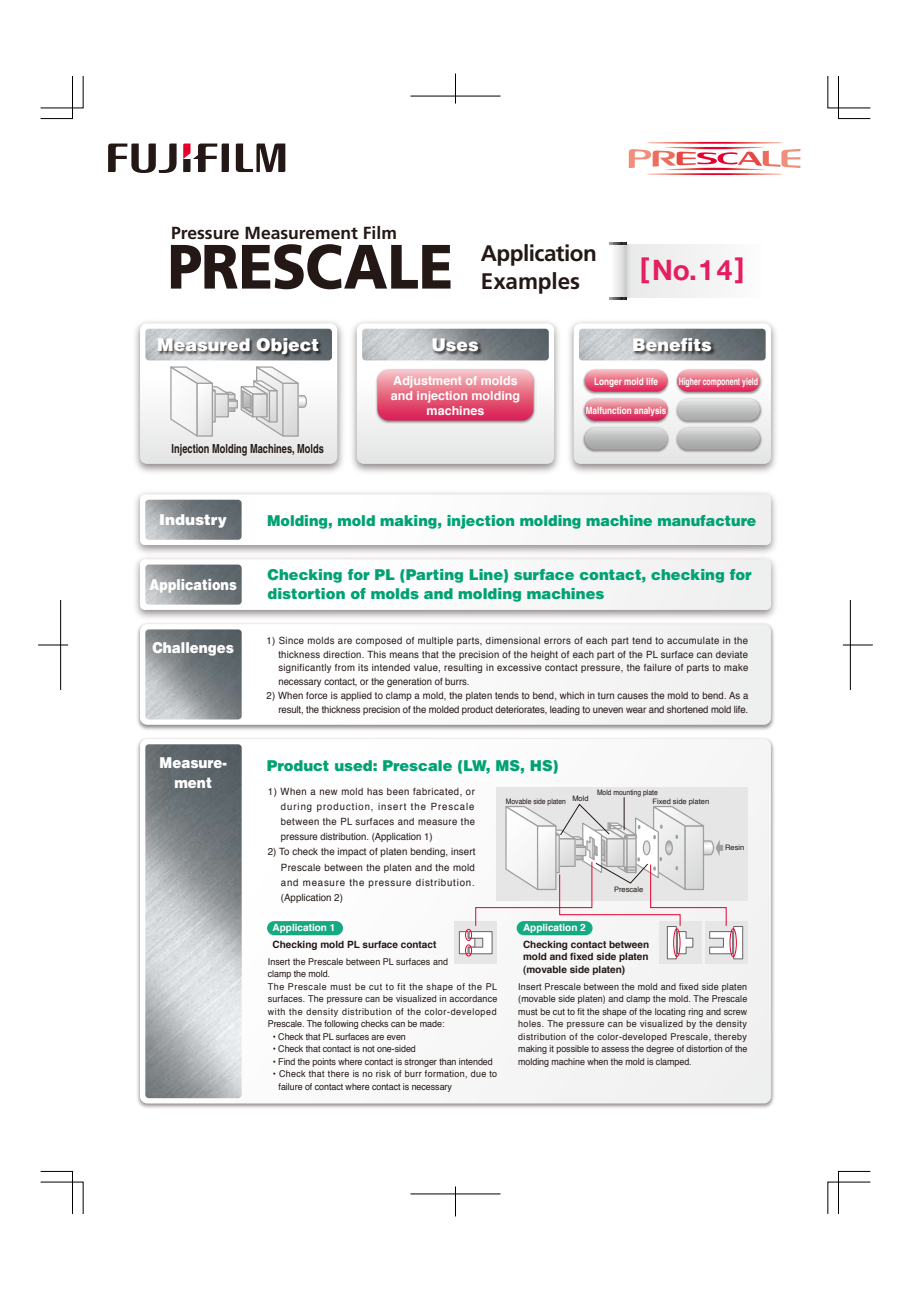
<style>
.page{position:relative;width:911px;height:1290px;background:#fff}
.page>*{position:absolute;margin:0;border:0;box-sizing:border-box;transform-origin:0 0}
.t1{font:900 62.5px "Frutiger";color:#231815;scale:.9 1}
.t2{font:700 28px "Helvetica Neue";color:#e61d5e}
.t3{font:700 22.5px "Frutiger";letter-spacing:-.02em;color:#231815}
.t4{font:900 17.5px "Helvetica";color:#fff}
.t5{font:700 17.5px "Frutiger";color:#231815}
.t6{font:900 15px/18.8px "Helvetica";color:#00a273}
.t7{font:900 15px "Helvetica";color:#00a273;scale:.95 1}
.t8{font:900 15px/20px "Helvetica";color:#fff;text-align:center;scale:.9 1}
.t9{font:900 15px "Helvetica";color:#fff;scale:.85 1}
.t10{font:900 15px "Helvetica";color:#fff}
.t11{font:700 12.5px/15px "Helvetica";color:#fff;text-align:center}
.t12{font:700 condensed 12.5px "Helvetica";color:#231815;scale:.9 1}
.t13{font:10px/13.8px "Helvetica";color:#231815;text-align:justify;scale:.95 1}
.t14{font:10px/15px "Helvetica";color:#231815;text-align:justify}
.t15{font:700 10px/16.2px "Helvetica";color:#231815}
.t16{font:700 condensed 10px "Helvetica";color:#fff}
.t17{font:700 condensed 10px "Helvetica";color:#fff;scale:.85 1}
.t18{font:9.38px/12.5px "Helvetica";color:#231815;scale:.95 1}
.t19{font:9.38px/12.5px "Helvetica";letter-spacing:.02em;color:#231815;scale:.95 1}
.t20{font:7.5px "Helvetica";color:#231815;scale:.9 1}
.t21{font:7.5px "Helvetica";color:#231815}
.s1{color:#fff}
</style>
<div class="page">
<img style="left:137px;top:738px;width:637px;height:370px">
<svg style="left:140px;top:739px;width:631px;height:364px"></svg>
<img style="left:135px;top:560px;width:641px;height:59px">
<svg style="left:140px;top:559px;width:631px;height:51px"></svg>
<img style="left:135px;top:492px;width:641px;height:67px">
<svg style="left:140px;top:494px;width:631px;height:51px"></svg>
<img style="left:145px;top:564px;width:97px;height:41px">
<img style="left:145px;top:500px;width:97px;height:40px">
<img style="left:137px;top:623px;width:638px;height:107px">
<svg style="left:140px;top:624px;width:631px;height:101px"></svg>
<img style="left:145px;top:629px;width:97px;height:90px">
<img style="left:135px;top:321px;width:208px;height:152px">
<img style="left:352px;top:321px;width:207px;height:152px">
<svg style="left:357px;top:323px;width:197px;height:141px"></svg>
<img style="left:362px;top:329px;width:187px;height:31px">
<img style="left:569px;top:321px;width:207px;height:152px">
<svg style="left:573px;top:323px;width:198px;height:141px"></svg>
<img style="left:579px;top:329px;width:186px;height:31px">
<img style="left:145px;top:744px;width:97px;height:354px">
<div style="left:267px;top:921px;width:76px;height:14px;background:#16aa82;border-radius:7px"></div>
<img style="left:374px;top:367px;width:162px;height:58px">
<div style="left:377px;top:369px;width:156px;height:51px;background:linear-gradient(to bottom,#f7c4c3,#d7164a);border-radius:12px"></div>
<svg style="left:236px;top:143px;width:49px;height:29px"></svg>
<svg style="left:108px;top:144px;width:69px;height:29px"></svg>
<svg style="left:183px;top:144px;width:46px;height:28px"></svg>
<svg style="left:629px;top:142px;width:171px;height:33px"></svg>
<div style="left:623px;top:245px;width:138px;height:53px;background:#f1f1f2"></div>
<svg style="left:612px;top:245px;width:12px;height:53px"></svg>
<svg style="left:609px;top:243px;width:18px;height:2px"></svg>
<svg style="left:609px;top:298px;width:17px;height:2px"></svg>
<img style="left:582px;top:367px;width:89px;height:87px">
<svg style="left:585px;top:369px;width:82px;height:23px;background:#e96d87"></svg>
<svg style="left:585px;top:398px;width:82px;height:23px;background:#e16b85"></svg>
<div style="left:585px;top:428px;width:82px;height:22px;background:linear-gradient(to bottom,#d9dada,#a1a1a2);border-radius:11px"></div>
<img style="left:674px;top:367px;width:89px;height:87px">
<svg style="left:677px;top:369px;width:83px;height:23px;background:#e86e88"></svg>
<svg style="left:677px;top:398px;width:83px;height:23px;background:#c4c5c5"></svg>
<div style="left:677px;top:428px;width:83px;height:22px;background:linear-gradient(to bottom,#d9dada,#a1a2a2);border-radius:11px"></div>
<div style="left:496px;top:787px;width:251px;height:114px;background:#e6e6e7"></div>
<svg style="left:705px;top:921px;width:42px;height:43px"></svg>
<div style="left:659px;top:921px;width:42px;height:43px;background:#e6e6e7"></div>
<div style="left:454px;top:921px;width:43px;height:43px;background:#e6e6e7"></div>
<img style="left:430px;top:335px;width:54px;height:25px">
<img style="left:630px;top:335px;width:87px;height:25px">
<div style="left:465px;top:944px;width:7px;height:12px;border:1px solid #e6002d;border-radius:50%"></div>
<svg style="left:733px;top:926px;width:10px;height:33px"></svg>
<div style="left:729px;top:928px;width:7px;height:29px;border:1px solid #e6002d;border-radius:50%"></div>
<div style="left:667px;top:926px;width:9px;height:33px;background:#fff;border:1px solid #666565"></div>
<div style="left:673px;top:928px;width:7px;height:29px;border:1px solid #e6002d;border-radius:50%"></div>
<svg style="left:140px;top:323px;width:197px;height:141px"></svg>
<hr style="left:624px;top:797px;width:1px;height:33px;background:#231815">
<svg style="left:459px;top:804px;width:274px;height:150px"></svg>
<svg style="left:40px;top:1171px;width:43px;height:43px"></svg>
<svg style="left:40px;top:76px;width:43px;height:43px"></svg>
<svg style="left:827px;top:76px;width:43px;height:43px"></svg>
<svg style="left:827px;top:1171px;width:43px;height:43px"></svg>
<hr style="left:38px;top:645px;width:30px;height:1px;background:#000">
<hr style="left:60px;top:600px;width:1px;height:90px;background:#000">
<hr style="left:843px;top:645px;width:30px;height:1px;background:#000">
<hr style="left:850px;top:600px;width:1px;height:90px;background:#000">
<hr style="left:410px;top:96px;width:90px;height:1px;background:#000">
<hr style="left:455px;top:74px;width:1px;height:30px;background:#000">
<hr style="left:410px;top:1194px;width:90px;height:1px;background:#000">
<hr style="left:455px;top:1186px;width:1px;height:30px;background:#000">
<p class="t5" style="left:171px;top:222px;width:227px">Pressure Measurement Film</p>
<p class="t1" style="left:168px;top:229px;width:319px">PRESCALE</p>
<p class="t3" style="left:481px;top:240px;width:117px">Application</p>
<p class="t3" style="left:481px;top:268px;width:101px">Examples</p>
<p class="t2" style="left:640px;top:253px;width:106px">[No.14]</p>
<p class="t4" style="left:157px;top:334px;width:164px">Measured Object</p>
<p class="t4" style="left:431px;top:334px;width:49px">Uses</p>
<p class="t4" style="left:632px;top:334px;width:81px">Benefits</p>
<p class="t12" style="left:172px;top:441px;width:171px">Injection Molding Machines, Molds</p>
<p class="t11" style="left:391px;top:373px;width:131px">Adjustment of molds and injection molding machines</p>
<p class="t16" style="left:594px;top:375px;width:65px">Longer mold life</p>
<p class="t16" style="left:586px;top:404px;width:82px">Malfunction analysis</p>
<p class="t17" style="left:678px;top:375px;width:95px">Higher component yield</p>
<p class="t10" style="left:159px;top:510px;width:69px">Industry</p>
<p class="t7" style="left:267px;top:510px;width:516px">Molding, mold making, injection molding machine manufacture</p>
<p class="t9" style="left:150px;top:574px;width:104px">Applications</p>
<p class="t6" style="left:268px;top:565px;width:486px">Checking for PL (Parting Line) surface contact, checking for distortion of molds and molding machines</p>
<p class="t8" style="left:152px;top:637px;width:92px">Challenges</p>
<p class="t13" style="left:278px;top:634px;width:496px;text-indent:-12px">1) Since molds are composed of multiple parts, dimensional errors of each part tend to accumulate in the thickness direction. This means that the precision of the height of each part of the PL surface can deviate significantly from its intended value, resulting in excessive contact pressure, the failure of parts to make necessary contact, or the generation of burrs.</p>
<p class="t13" style="left:266px;top:689px;width:509px;text-align:right">2) When force is applied to clamp a mold, the platen tends to bend, which in turn causes the mold to bend. As a result, the thickness precision of the molded product deteriorates, leading to uneven wear and shortened mold life.</p>
<p class="t8" style="left:160px;top:752px;width:76px">Measure&shy;ment</p>
<p class="t6" style="left:267px;top:755px;width:293px">Product used: Prescale (LW, MS, HS)</p>
<p class="t14" style="left:281px;top:785px;width:196px;text-indent:-13px">1) When a new mold has been fabricated, or during production, insert the Prescale between the PL surfaces and measure the pressure distribution. (Application 1)</p>
<p class="t14" style="left:281px;top:845px;width:196px;text-indent:-13px">2) To check the impact of platen bending, insert Prescale between the platen and the mold and measure the pressure distribution. (Application 2)</p>
<p class="t20" style="left:597px;top:787px;width:69px">Mold mounting plate</p>
<p class="t20" style="left:506px;top:795px;width:93px">Movable side platen Mold</p>
<p class="t21" style="left:652px;top:795px;width:58px">Fixed side platen</p>
<p class="t21" style="left:614px;top:883px;width:31px">Prescale</p>
<p class="t21" style="left:725px;top:842px;width:21px">Resin</p>
<p class="t15" style="left:272px;top:920px;width:165px"><span class="s1">Application 1<br></span>Checking mold PL surface contact</p>
<p class="t15" style="left:523px;top:920px;width:128px"><span class="s1">Application 2<br></span>Checking contact between</p>
<p class="t15" style="left:523px;top:950px;width:127px;line-height:12.5px">mold and fixed side platen (movable side platen)</p>
<p class="t19" style="left:268px;top:955px;width:243px">Insert the Prescale between PL surfaces and<br>clamp the mold.<br>The Prescale must be cut to fit the shape of the PL surfaces. The pressure can be visualized in accordance with the density distribution of the color-developed Prescale. The following checks can be made:</p>
<p class="t18" style="left:273px;top:1030px;width:142px">• Check that PL surfaces are even</p>
<p class="t18" style="left:273px;top:1043px;width:152px">• Check that contact is not one-sided</p>
<p class="t18" style="left:273px;top:1055px;width:233px">• Find the points where contact is stronger than intended</p>
<p class="t18" style="left:279px;top:1068px;width:232px;text-indent:-6px">• Check that there is no risk of burr formation, due to failure of contact where contact is necessary</p>
<p class="t18" style="left:518px;top:981px;width:243px;text-align:justify">Insert Prescale between the mold and fixed side platen (movable side platen) and clamp the mold. The Prescale must be cut to fit the shape of the locating ring and screw holes. The pressure can be visualized by the density distribution of the color-developed Prescale, thereby making it possible to assess the degree of distortion of the molding machine when the mold is clamped.</p>
</div>
